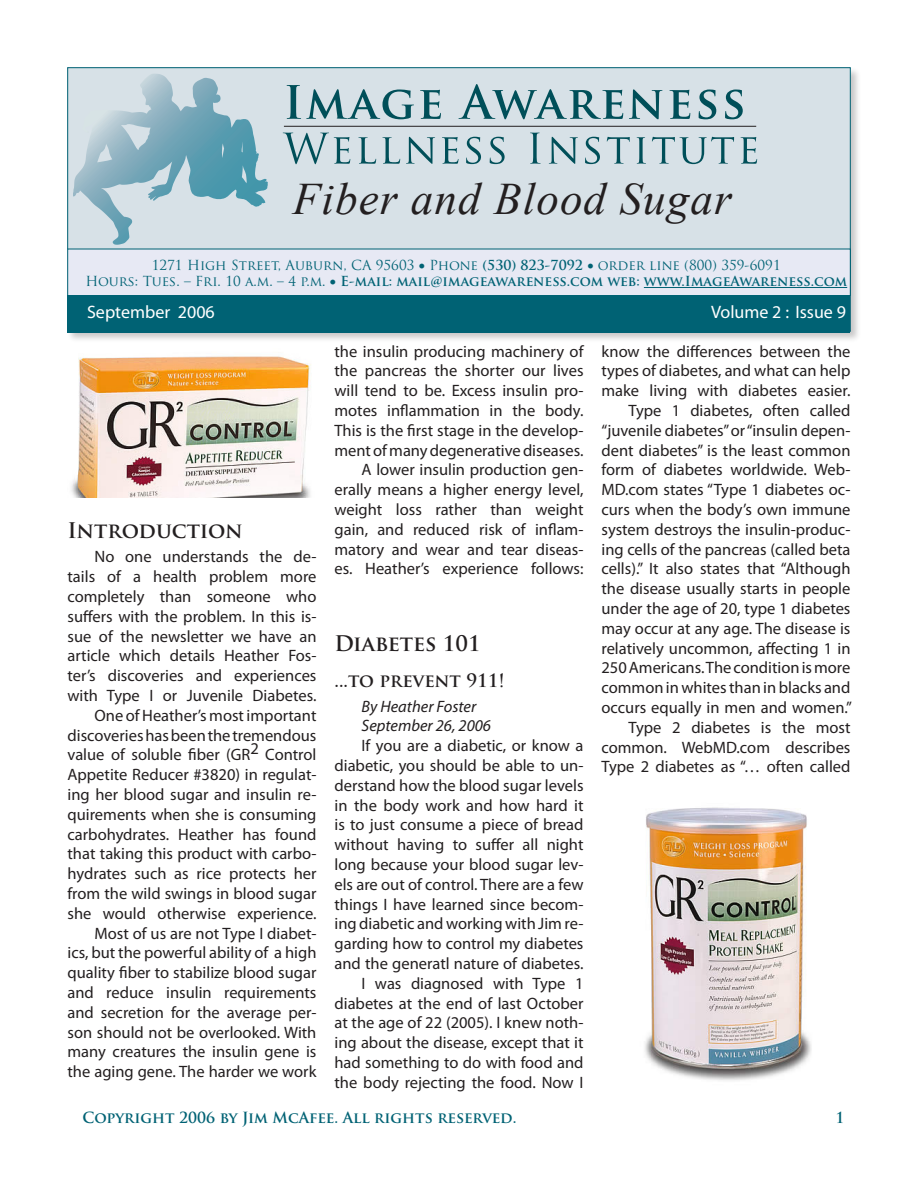
<style>
.page{position:relative;width:918px;height:1188px;background:#fff}
.page>*{position:absolute;margin:0;border:0;box-sizing:border-box;transform-origin:0 0}
.t1{font:italic 45px "Times New Roman";letter-spacing:.025em;color:#231f20}
.Heading1{font:700 21px "Trajan Pro";color:#231f20}
.t2{font:18px "Myriad";color:#fff}
.Heading2{font:700 18px "Trajan Pro";color:#231f20}
.Body_Text{font:16.5px/19.8px "Myriad Pro";color:#231f20;text-align:justify}
.Body_Text-2{font:italic 16.5px "Myriad Pro";color:#231f20}
.t3{font:700 15px "Trajan Pro";color:#006274}
.t4{font:700 13.5px "Trajan Pro";color:#006274}
.t5{font:13.5px "Trajan Pro";color:#006274}
.s1{font-weight:700}
.s2{font-weight:400}
</style>
<div class="page">
<div style="left:66px;top:66px;width:797px;height:278px;background:#231f20;opacity:.25"></div>
<div style="left:68px;top:68px;width:782px;height:263px;background:#d7e1e7"></div>
<svg style="left:74px;top:74px;width:194px;height:171px"></svg>
<div style="left:68px;top:249px;width:782px;height:47px;background:#e7e9f4"></div>
<div style="left:68px;top:249px;width:782px;height:47px;border:1px solid #006274"></div>
<svg style="left:287px;top:85px;width:127px;height:34px"></svg>
<svg style="left:420px;top:90px;width:21px;height:29px"></svg>
<svg style="left:459px;top:84px;width:164px;height:35px"></svg>
<svg style="left:629px;top:89px;width:33px;height:30px"></svg>
<svg style="left:669px;top:90px;width:21px;height:29px"></svg>
<svg style="left:699px;top:90px;width:17px;height:29px"></svg>
<svg style="left:725px;top:90px;width:18px;height:29px"></svg>
<svg style="left:283px;top:133px;width:67px;height:31px"></svg>
<svg style="left:358px;top:137px;width:18px;height:27px"></svg>
<svg style="left:382px;top:137px;width:18px;height:27px"></svg>
<svg style="left:406px;top:137px;width:29px;height:27px"></svg>
<svg style="left:442px;top:137px;width:16px;height:27px"></svg>
<svg style="left:466px;top:137px;width:15px;height:27px"></svg>
<svg style="left:490px;top:137px;width:15px;height:27px"></svg>
<svg style="left:530px;top:133px;width:11px;height:31px"></svg>
<svg style="left:549px;top:137px;width:29px;height:27px"></svg>
<svg style="left:585px;top:137px;width:15px;height:27px"></svg>
<svg style="left:607px;top:137px;width:23px;height:27px"></svg>
<svg style="left:637px;top:137px;width:9px;height:27px"></svg>
<svg style="left:652px;top:137px;width:82px;height:27px"></svg>
<svg style="left:741px;top:137px;width:16px;height:27px"></svg>
<hr style="left:284px;top:126px;width:472px;height:1px;background:#231f20">
<hr style="left:644px;top:287px;width:203px;height:1px;background:#006274">
<div style="left:68px;top:296px;width:782px;height:37px;background:#006274"></div>
<img style="left:71px;top:356px;width:240px;height:142px">
<img style="left:645px;top:807px;width:167px;height:274px">
<p class="t1" style="left:293px;top:168px;width:440px">Fiber and Blood Sugar</p>
<p class="t5" style="left:152px;top:256px;width:630px">1271 High Street, Auburn, CA 95603 • Phone <span class="s1">(530) 823-7092</span> • order line (800) 359-6091</p>
<p class="t4" style="left:85px;top:273px;width:763px"><span class="s2">Hours: Tues. – Fri. 10 a.m. – 4 p.m.</span> • E-mail: mail@imageawareness.com web: www.ImageAwareness.com</p>
<p class="t2" style="left:87px;top:303px;width:129px">September 2006</p>
<p class="t2" style="left:711px;top:303px;width:136px">Volume 2 : Issue 9</p>
<p class="Heading1" style="left:68px;top:518px;width:177px">Introduction</p>
<p class="Body_Text" style="left:68px;top:547px;width:251px;text-indent:27px">No one understands the de&shy;tails of a health problem more completely than someone who suffers with the problem. In this is&shy;sue of the newsletter we have an article which details Heather Fos&shy;ter’s discoveries and experiences with Type I or Juvenile Diabetes.</p>
<p class="Body_Text" style="left:68px;top:705px;width:251px;text-indent:27px">One of Heather’s most important discoveries has been the tremendous value of soluble fiber (GR2 Control Appetite Reducer #3820) in regulat&shy;ing her blood sugar and insulin re&shy;quirements when she is consuming carbohydrates. Heather has found that taking this product with carbo&shy;hydrates such as rice protects her from the wild swings in blood sugar she would otherwise experience.</p>
<p class="Body_Text" style="left:68px;top:923px;width:251px;text-indent:27px">Most of us are not Type I diabet&shy;ics, but the powerful ability of a high quality fiber to stabilize blood sugar and reduce insulin requirements and secretion for the average per&shy;son should not be overlooked. With many creatures the insulin gene is the aging gene. The harder we work</p>
<p class="Body_Text" style="left:334px;top:341px;width:251px">the insulin producing machinery of the pancreas the shorter our lives will tend to be. Excess insulin pro&shy;motes inflammation in the body.<br>This is the first stage in the develop&shy;ment of many degenerative diseases.</p>
<p class="Body_Text" style="left:334px;top:460px;width:251px;text-indent:27px">A lower insulin production gen&shy;erally means a higher energy level, weight loss rather than weight gain, and reduced risk of inflam&shy;matory and wear and tear diseas&shy;es. Heather’s experience follows:</p>
<p class="Heading1" style="left:334px;top:630px;width:143px">Diabetes 1 01</p>
<p class="Heading2" style="left:334px;top:670px;width:172px">...to prevent 911 !</p>
<p class="Body_Text-2" style="left:362px;top:696px;width:116px">By Heather Foster</p>
<p class="Body_Text-2" style="left:362px;top:716px;width:131px">September 26, 2006</p>
<p class="Body_Text" style="left:334px;top:735px;width:251px;text-indent:27px">If you are a diabetic, or know a diabetic, you should be able to un&shy;derstand how the blood sugar levels in the body work and how hard it is to just consume a piece of bread without having to suffer all night long because your blood sugar lev&shy;els are out of control. There are a few things I have learned since becom&shy;ing diabetic and working with Jim re&shy;garding how to control my diabetes and the generatl nature of diabetes.</p>
<p class="Body_Text" style="left:334px;top:973px;width:251px;text-indent:27px">I was diagnosed with Type 1 diabetes at the end of last October at the age of 22 (2005). I knew noth&shy;ing about the disease, except that it had something to do with food and the body rejecting the food. Now I</p>
<p class="t3" style="left:82px;top:1109px;width:435px">Copyright 2006 by Jim McAfee. All rights reserved.</p>
<p class="Body_Text" style="left:602px;top:341px;width:251px">know the differences between the types of diabetes, and what can help make living with diabetes easier.</p>
<p class="Body_Text" style="left:602px;top:400px;width:252px;text-indent:27px">Type 1 diabetes, often called “juvenile diabetes” or “insulin depen&shy;dent diabetes” is the least common form of diabetes worldwide. Web-MD.com states “Type 1 diabetes oc&shy;curs when the body’s own immune system destroys the insulin-produc&shy;ing cells of the pancreas (called beta cells).” It also states that “Although the disease usually starts in people under the age of 20, type 1 diabetes may occur at any age. The disease is relatively uncommon, affecting 1 in 250 Americans. The condition is more common in whites than in blacks and occurs equally in men and women.”</p>
<p class="Body_Text" style="left:602px;top:717px;width:251px;text-indent:27px">Type 2 diabetes is the most common. WebMD.com describes Type 2 diabetes as “… often called</p>
</div>
